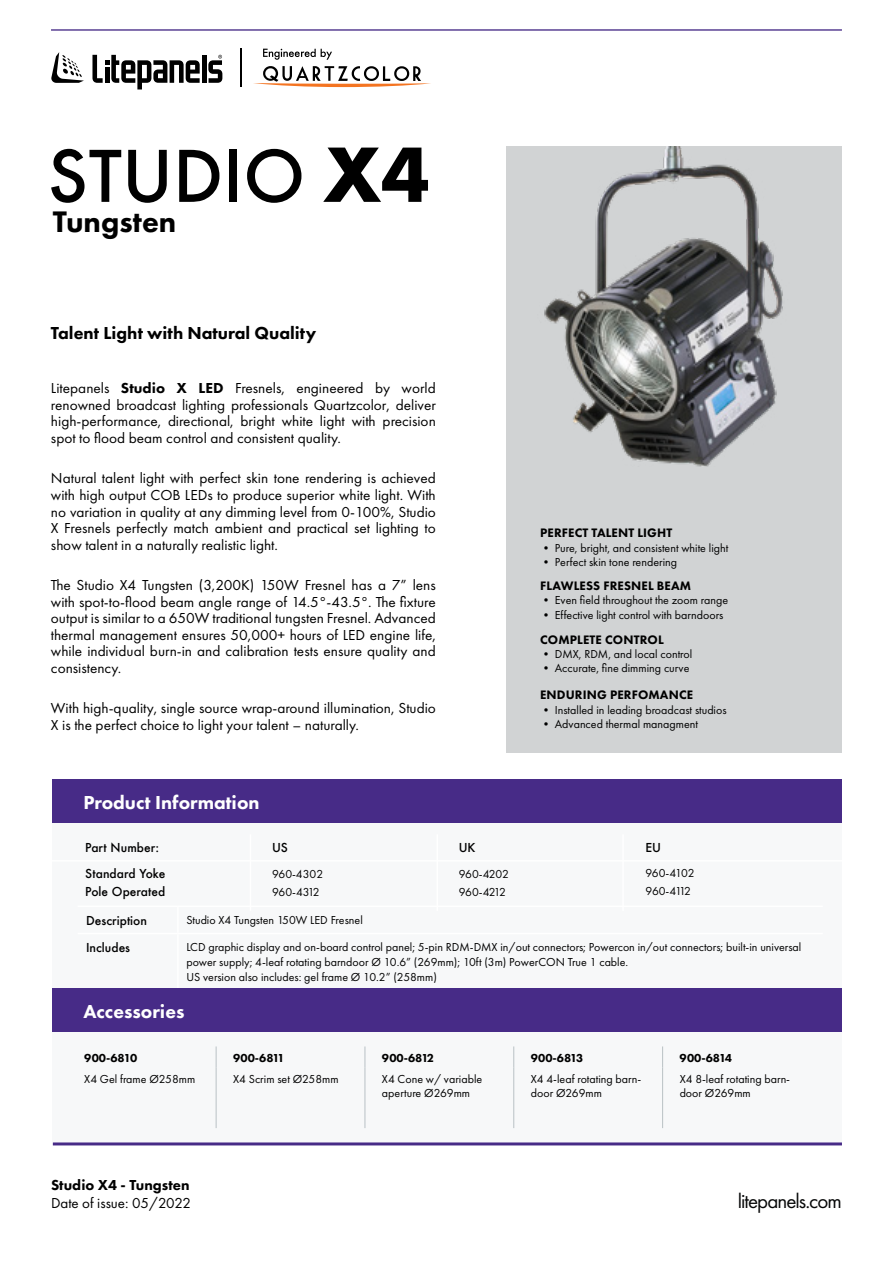
<style>
.page{position:relative;width:893px;height:1263px;background:#fff}
.page>*{position:absolute;margin:0;border:0;box-sizing:border-box;transform-origin:0 0}
.t1{font:500 69px "Futura";color:#000}
.t2{font:800 30.75px "Futura PT";color:#000}
.t3{font:21px "Futura PT";letter-spacing:-.045em;color:#060707}
.t4{font:800 19.5px "Futura PT";color:#fff}
.t5{font:800 18px "Futura PT";color:#000}
.t6{font:15px/16.5px "Futura PT";color:#000;text-align:justify}
.t7{font:800 15px "Futura PT";color:#000}
.t8{font:800 12.75px "Futura PT";letter-spacing:.01em;color:#000}
.t9{font:12px/14.4px "Futura PT";color:#000}
.t10{font:500 12px "Futura";color:#000}
.t11{font:800 12px "Futura PT";color:#000}
.s1{font-weight:700;font-size:72px}
.s2{font-weight:800}
</style>
<div class="page">
<div style="left:506px;top:146px;width:336px;height:607px;background:#d1d3d4"></div>
<img style="left:544px;top:146px;width:239px;height:321px">
<div style="left:53px;top:820px;width:789px;height:322px;background:#f7f8f9"></div>
<hr style="left:53px;top:1142px;width:789px;height:3px;background:#472b87">
<div style="left:53px;top:779px;width:789px;height:44px;background:#472b87"></div>
<hr style="left:177px;top:907px;width:2px;height:26px;background:#fff">
<hr style="left:78px;top:905px;width:100px;height:2px;background:#fff">
<hr style="left:178px;top:905px;width:645px;height:2px;background:#fff">
<hr style="left:78px;top:933px;width:100px;height:1px;background:#fff">
<hr style="left:178px;top:933px;width:645px;height:1px;background:#fff">
<hr style="left:177px;top:934px;width:2px;height:56px;background:#fff">
<svg style="left:216px;top:1046px;width:1px;height:21px"></svg>
<svg style="left:365px;top:1046px;width:1px;height:21px"></svg>
<svg style="left:513px;top:1046px;width:1px;height:21px"></svg>
<svg style="left:662px;top:1046px;width:1px;height:21px"></svg>
<hr style="left:216px;top:1067px;width:1px;height:61px;background:#b9c1c5">
<hr style="left:365px;top:1067px;width:1px;height:61px;background:#b9c1c5">
<hr style="left:513px;top:1067px;width:1px;height:61px;background:#b9c1c5">
<hr style="left:662px;top:1067px;width:1px;height:61px;background:#b9c1c5">
<hr style="left:52px;top:860px;width:791px;height:2px;background:#fff">
<hr style="left:250px;top:834px;width:1px;height:77px;background:#fff">
<hr style="left:437px;top:834px;width:1px;height:77px;background:#fff">
<hr style="left:622px;top:834px;width:2px;height:77px;background:#fff">
<hr style="left:51px;top:29px;width:791px;height:2px;background:#472b87">
<hr style="left:202px;top:55px;width:4px;height:28px;background:#000">
<svg style="left:92px;top:55px;width:108px;height:34px"></svg>
<svg style="left:51px;top:52px;width:33px;height:31px"></svg>
<svg style="left:208px;top:55px;width:14px;height:28px"></svg>
<svg style="left:253px;top:66px;width:178px;height:21px"></svg>
<svg style="left:263px;top:49px;width:69px;height:11px"></svg>
<hr style="left:241px;top:49px;width:1px;height:38px;background:#000">
<div style="left:53px;top:988px;width:789px;height:44px;background:#472b87"></div>
<h1 class="t1" style="left:48px;top:129px;width:384px">STUDIO <span class="s1">X4</span></h1>
<h2 class="t2" style="left:53px;top:202px;width:125px">Tungsten</h2>
<p class="t5" style="left:51px;top:322px;width:267px">Talent Light with Natural Quality</p>
<p class="t6" style="left:51px;top:380px;width:386px">Litepanels <span class="s2">Studio X LED</span> Fresnels, engineered by world renowned broadcast lighting professionals Quartzcolor, deliver high-performance, directional, bright white light with precision spot to flood beam control and consistent quality.</p>
<p class="t6" style="left:51px;top:470px;width:386px">Natural talent light with perfect skin tone rendering is achieved with high output COB LEDs to produce superior white light. With no variation in quality at any dimming level from 0-100%, Studio X Fresnels perfectly match ambient and practical set lighting to show talent in a naturally realistic light.</p>
<p class="t6" style="left:51px;top:577px;width:386px">The Studio X4 Tungsten (3,200K) 150W Fresnel has a 7” lens with spot-to-flood beam angle range of 14.5°-43.5°. The fixture output is similar to a 650W traditional tungsten Fresnel. Advanced thermal management ensures 50,000+ hours of LED engine life, while individual burn-in and calibration tests ensure quality and consistency.</p>
<p class="t6" style="left:51px;top:700px;width:386px">With high-quality, single source wrap-around illumination, Studio<br>X is the perfect choice to light your talent – naturally.</p>
<h3 class="t4" style="left:83px;top:790px;width:178px">Product Information</h3>
<p class="t8" style="left:540px;top:525px;width:134px">PERFECT TALENT LIGHT</p>
<p class="t9" style="left:540px;top:540px;width:190px">• Pure, bright, and consistent white light</p>
<p class="t9" style="left:540px;top:555px;width:139px">• Perfect skin tone rendering</p>
<p class="t8" style="left:540px;top:578px;width:152px">FLAWLESS FRESNEL BEAM</p>
<p class="t9" style="left:540px;top:593px;width:190px">• Even field throughout the zoom range</p>
<p class="t9" style="left:540px;top:608px;width:185px">• Effective light control with barndoors</p>
<p class="t8" style="left:540px;top:631px;width:125px">COMPLETE CONTROL</p>
<p class="t9" style="left:540px;top:647px;width:154px">• DMX, RDM, and local control</p>
<p class="t9" style="left:540px;top:661px;width:151px">• Accurate, fine dimming curve</p>
<p class="t8" style="left:540px;top:687px;width:155px">ENDURING PERFOMANCE</p>
<p class="t9" style="left:540px;top:703px;width:188px">• Installed in leading broadcast studios</p>
<p class="t9" style="left:540px;top:717px;width:159px">• Advanced thermal managment</p>
<p class="t10" style="left:85px;top:840px;width:75px">Part Number:</p>
<p class="t10" style="left:272px;top:840px;width:17px">US</p>
<p class="t10" style="left:459px;top:840px;width:18px">UK</p>
<p class="t10" style="left:645px;top:840px;width:17px">EU</p>
<p class="t10" style="left:85px;top:883px;width:82px">Pole Operated</p>
<p class="t9" style="left:272px;top:885px;width:49px">960-4312</p>
<p class="t9" style="left:459px;top:885px;width:49px">960-4212</p>
<p class="t9" style="left:645px;top:884px;width:47px">960-4112</p>
<p class="t10" style="left:85px;top:865px;width:82px">Standard Yoke</p>
<p class="t9" style="left:272px;top:866px;width:53px">960-4302</p>
<p class="t9" style="left:459px;top:866px;width:52px">960-4202</p>
<p class="t9" style="left:645px;top:866px;width:51px">960-4102</p>
<p class="t10" style="left:86px;top:912px;width:62px">Description</p>
<p class="t9" style="left:186px;top:913px;width:178px">Studio X4 Tungsten 150W LED Fresnel</p>
<p class="t10" style="left:86px;top:939px;width:46px">Includes</p>
<p class="t9" style="left:186px;top:940px;width:616px">LCD graphic display and on-board control panel; 5-pin RDM-DMX in/out connectors; Powercon in/out connectors; built-in universal power supply; 4-leaf rotating barndoor Ø 10.6” (269mm); 10ft (3m) PowerCON True 1 cable.</p>
<p class="t9" style="left:186px;top:970px;width:252px">US version also includes: gel frame Ø 10.2” (258mm)</p>
<h3 class="t4" style="left:83px;top:1000px;width:103px">Accessories</h3>
<p class="t11" style="left:84px;top:1050px;width:54px">900-6810</p>
<p class="t11" style="left:233px;top:1050px;width:53px">900-6811</p>
<p class="t11" style="left:382px;top:1050px;width:54px">900-6812</p>
<p class="t11" style="left:531px;top:1050px;width:54px">900-6813</p>
<p class="t11" style="left:680px;top:1050px;width:54px">900-6814</p>
<p class="t9" style="left:84px;top:1071px;width:113px">X4 Gel frame Ø258mm</p>
<p class="t9" style="left:233px;top:1071px;width:107px">X4 Scrim set Ø258mm</p>
<p class="t9" style="left:382px;top:1071px;width:102px">X4 Cone w/ variable aperture Ø269mm</p>
<p class="t9" style="left:531px;top:1071px;width:112px">X4 4-leaf rotating barn&shy;door Ø269mm</p>
<p class="t9" style="left:680px;top:1071px;width:112px">X4 8-leaf rotating barn&shy;door Ø269mm</p>
<p class="t7" style="left:51px;top:1176px;width:140px">Studio X4 - Tungsten</p>
<p class="t6" style="left:51px;top:1195px;width:142px">Date of issue: 05/2022</p>
<h3 class="t3" style="left:738px;top:1188px;width:106px">litepanels.com</h3>
</div>
